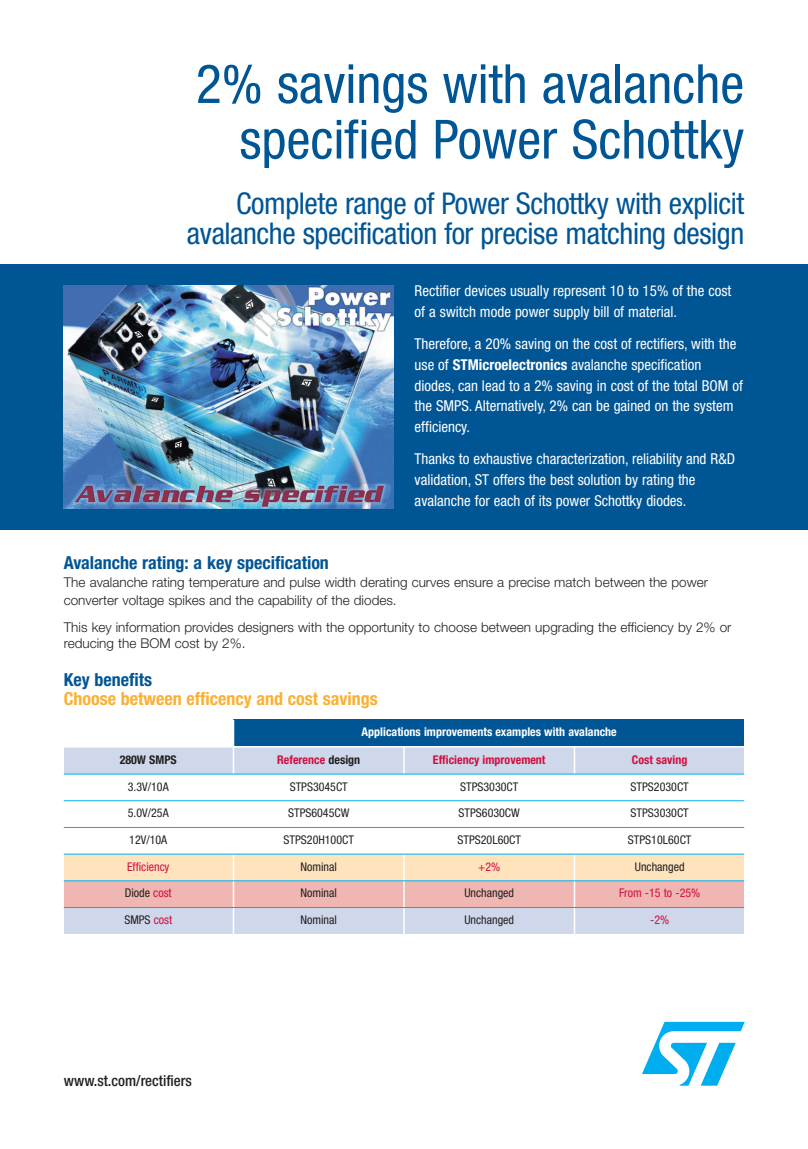
<style>
.page{position:relative;width:808px;height:1149px;background:#fff}
.page>*{position:absolute;margin:0;border:0;box-sizing:border-box;transform-origin:0 0}
.t1{font:condensed 54px/55.5px "Helvetica Neue";color:#005595;text-align:right}
.t2{font:condensed 30px/30px "Helvetica Neue";letter-spacing:-.015em;color:#005595;text-align:right}
.t3{font:700 condensed 18px "Helvetica Neue";color:#005595}
.t4{font:700 condensed 18px "Helvetica Neue";color:#fbb033}
.t5{font:condensed 15px/20.7px "Helvetica Neue";color:#fff}
.t6{font:500 condensed 15px "Helvetica Neue";color:#231f20}
.t7{font:300 13.5px/18px "Helvetica Neue";color:#231f20}
.t8{font:condensed 12px "Helvetica Neue";color:#231f20}
.t9{font:700 condensed 12px "Helvetica Neue";color:#d10e40}
.t10{font:700 condensed 12px "Helvetica Neue";color:#fff}
.t11{font:condensed 12px "Helvetica Neue";color:#d10e40}
.t12{font:700 condensed 12px "Helvetica Neue";color:#231f20}
.s1{font-weight:700}
.s2{color:#231f20}
.s3{color:#d10e40}
</style>
<div class="page">
<div style="left:0;top:264px;width:807px;height:265px;background:#005595"></div>
<img style="left:64px;top:285px;width:329px;height:223px">
<svg style="left:642px;top:1021px;width:102px;height:64px"></svg>
<div style="left:233px;top:719px;width:511px;height:27px;background:#005595"></div>
<div style="left:64px;top:746px;width:169px;height:27px;background:#ced8ea"></div>
<div style="left:233px;top:746px;width:171px;height:27px;background:#ced8ea"></div>
<div style="left:404px;top:746px;width:170px;height:27px;background:#ced8ea"></div>
<div style="left:574px;top:746px;width:170px;height:27px;background:#ced8ea"></div>
<div style="left:64px;top:853px;width:169px;height:27px;background:#fee3bd"></div>
<div style="left:233px;top:853px;width:171px;height:27px;background:#fee3bd"></div>
<div style="left:404px;top:853px;width:170px;height:27px;background:#fee3bd"></div>
<div style="left:574px;top:853px;width:170px;height:27px;background:#fee3bd"></div>
<div style="left:64px;top:880px;width:169px;height:27px;background:#f0b7b2"></div>
<div style="left:233px;top:880px;width:171px;height:27px;background:#f0b7b2"></div>
<div style="left:404px;top:880px;width:170px;height:27px;background:#f0b7b2"></div>
<div style="left:574px;top:880px;width:170px;height:27px;background:#f0b7b2"></div>
<div style="left:64px;top:907px;width:169px;height:26px;background:#ced8ea"></div>
<div style="left:233px;top:907px;width:171px;height:26px;background:#ced8ea"></div>
<div style="left:404px;top:907px;width:170px;height:26px;background:#ced8ea"></div>
<div style="left:574px;top:907px;width:170px;height:26px;background:#ced8ea"></div>
<hr style="left:233px;top:719px;width:1px;height:214px;background:#fff">
<hr style="left:403px;top:745px;width:2px;height:188px;background:#fff">
<hr style="left:574px;top:745px;width:1px;height:188px;background:#fff">
<hr style="left:64px;top:745px;width:680px;height:2px;background:#fff">
<hr style="left:64px;top:773px;width:680px;height:1px;background:#00aeef">
<hr style="left:64px;top:800px;width:680px;height:1px;background:#00aeef">
<hr style="left:64px;top:827px;width:680px;height:1px;background:#00aeef">
<hr style="left:64px;top:853px;width:680px;height:1px;background:#00aeef">
<hr style="left:64px;top:880px;width:680px;height:1px;background:#00aeef">
<hr style="left:64px;top:906px;width:680px;height:1px;background:#00aeef">
<h1 class="t1" style="left:196px;top:61px;width:550px">2% savings with avalanche specified Power Schottky</h1>
<h2 class="t2" style="left:187px;top:191px;width:559px">Complete range of Power Schottky with explicit avalanche specification for precise matching design</h2>
<p class="t5" style="left:415px;top:282px;width:318px">Rectifier devices usually represent 10 to 15% of the cost of a switch mode power supply bill of material.</p>
<p class="t5" style="left:415px;top:335px;width:330px">Therefore, a 20% saving on the cost of rectifiers, with the use of <span class="s1">STMicroelectronics</span> avalanche specification diodes, can lead to a 2% saving in cost of the total BOM of the SMPS. Alternatively, 2% can be gained on the system efficiency.</p>
<p class="t5" style="left:415px;top:450px;width:322px">Thanks to exhaustive characterization, reliability and R&amp;D validation, ST offers the best solution by rating the avalanche for each of its power Schottky diodes.</p>
<p class="t3" style="left:64px;top:555px;width:267px">Avalanche rating: a key specification</p>
<p class="t7" style="left:64px;top:574px;width:646px">The avalanche rating temperature and pulse width derating curves ensure a precise match between the power converter voltage spikes and the capability of the diodes.</p>
<p class="t7" style="left:64px;top:619px;width:669px;line-height:16.5px">This key information provides designers with the opportunity to choose between upgrading the efficiency by 2% or reducing the BOM cost by 2%.</p>
<p class="t3" style="left:64px;top:673px;width:90px">Key benefits</p>
<p class="t4" style="left:64px;top:692px;width:315px">Choose between efficency and cost savings</p>
<p class="t10" style="left:362px;top:727px;width:257px">Applications improvements examples with avalanche</p>
<p class="t12" style="left:120px;top:755px;width:59px">280W SMPS</p>
<p class="t9" style="left:277px;top:755px;width:84px">Reference <span class="s2">design</span></p>
<p class="t9" style="left:433px;top:755px;width:114px">Efficiency improvement</p>
<p class="t9" style="left:632px;top:755px;width:57px">Cost saving</p>
<p class="t8" style="left:128px;top:781px;width:42px">3.3V/10A</p>
<p class="t8" style="left:290px;top:781px;width:60px">STPS3045CT</p>
<p class="t8" style="left:460px;top:781px;width:60px">STPS3030CT</p>
<p class="t8" style="left:631px;top:781px;width:60px">STPS2030CT</p>
<p class="t8" style="left:128px;top:808px;width:42px">5.0V/25A</p>
<p class="t8" style="left:288px;top:808px;width:63px">STPS6045CW</p>
<p class="t8" style="left:459px;top:808px;width:63px">STPS6030CW</p>
<p class="t8" style="left:631px;top:808px;width:60px">STPS3030CT</p>
<p class="t8" style="left:129px;top:835px;width:39px">12V/10A</p>
<p class="t8" style="left:284px;top:835px;width:72px">STPS20H100CT</p>
<p class="t8" style="left:457px;top:835px;width:65px">STPS20L60CT</p>
<p class="t8" style="left:628px;top:835px;width:65px">STPS10L60CT</p>
<p class="t11" style="left:127px;top:861px;width:44px">Efficiency</p>
<p class="t8" style="left:300px;top:861px;width:38px">Nominal</p>
<p class="t11" style="left:478px;top:861px;width:24px">+2%</p>
<p class="t8" style="left:635px;top:861px;width:51px">Unchanged</p>
<p class="t8" style="left:125px;top:888px;width:48px">Diode <span class="s3">cost</span></p>
<p class="t8" style="left:300px;top:888px;width:38px">Nominal</p>
<p class="t8" style="left:464px;top:888px;width:51px">Unchanged</p>
<p class="t11" style="left:619px;top:888px;width:83px">From -15 to -25%</p>
<p class="t8" style="left:124px;top:915px;width:49px">SMPS <span class="s3">cost</span></p>
<p class="t8" style="left:300px;top:915px;width:38px">Nominal</p>
<p class="t8" style="left:464px;top:915px;width:51px">Unchanged</p>
<p class="t11" style="left:650px;top:915px;width:21px">-2%</p>
<p class="t6" style="left:64px;top:1074px;width:130px">www.st.com/rectifiers</p>
</div>
